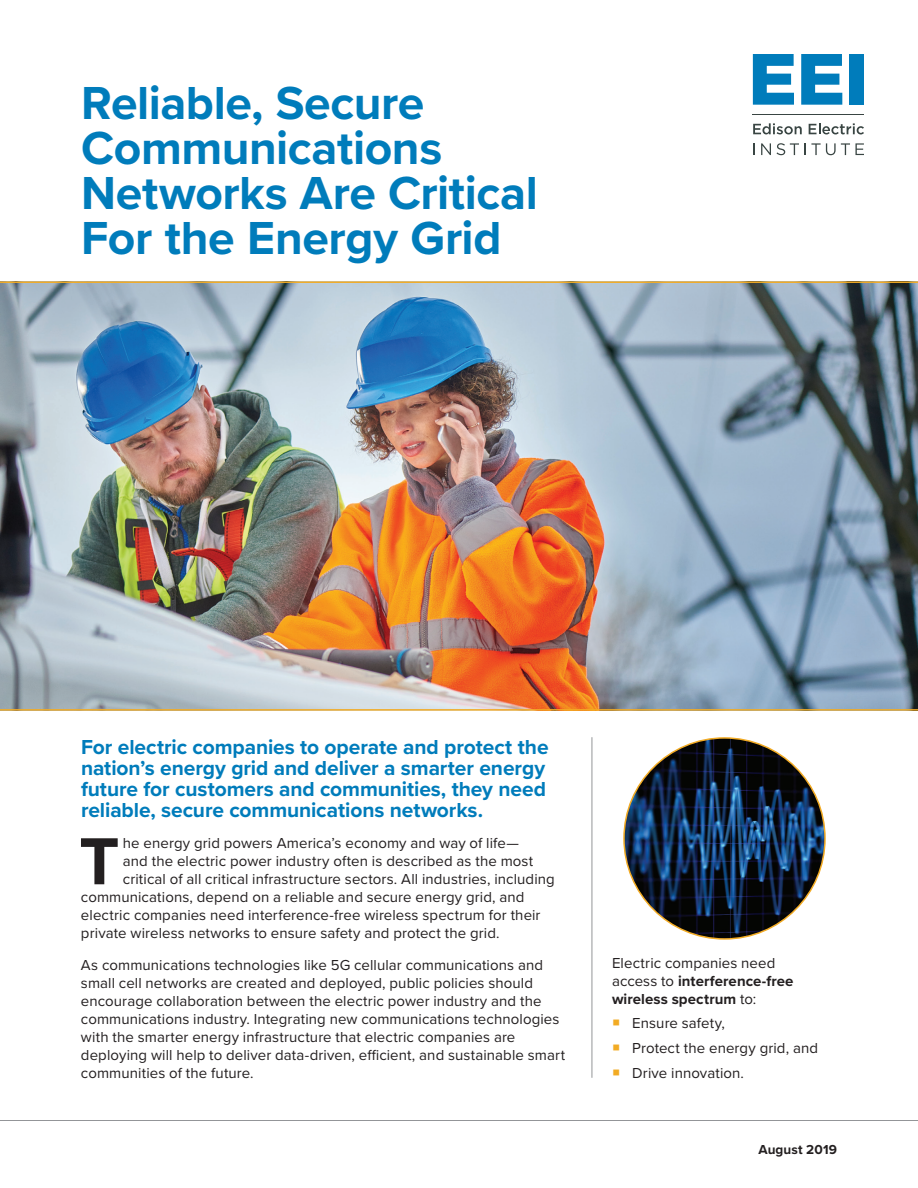
<style>
.page{position:relative;width:918px;height:1188px;background:#fff}
.page>*{position:absolute;margin:0;border:0;box-sizing:border-box;transform-origin:0 0}
.t1{font:700 69px "Proxima Nova";color:#231f20}
.t2{font:700 48px/45px "Proxima Nova";letter-spacing:-.01em;color:#007cbb}
.t3{font:700 21px/21px "Proxima Nova";letter-spacing:-.005em;color:#007cbb}
.t4{font:15px/18px "Proxima Nova";letter-spacing:.005em;color:#231f20}
.t5{font:700 15px/18px "Proxima Nova";letter-spacing:.005em;color:#231f20}
.t6{font:700 13.5px "Proxima Nova";letter-spacing:.01em;color:#231f20}
.s1{font-weight:400}
.s2{color:#f2ab24}
</style>
<div class="page">
<img style="left:0;top:281px;width:918px;height:430px">
<svg style="left:753px;top:54px;width:41px;height:51px"></svg>
<svg style="left:801px;top:54px;width:41px;height:51px"></svg>
<div style="left:850px;top:54px;width:14px;height:51px;background:#007cbb"></div>
<hr style="left:753px;top:114px;width:111px;height:1px;background:#394543">
<svg style="left:753px;top:143px;width:2px;height:12px"></svg>
<svg style="left:761px;top:143px;width:10px;height:12px"></svg>
<svg style="left:777px;top:143px;width:22px;height:12px"></svg>
<svg style="left:805px;top:143px;width:59px;height:12px"></svg>
<svg style="left:753px;top:123px;width:49px;height:11px"></svg>
<svg style="left:809px;top:123px;width:55px;height:11px"></svg>
<hr style="left:592px;top:737px;width:1px;height:341px;background:#939598">
<hr style="left:0;top:1120px;width:918px;height:1px;background:#939598">
<img style="left:624px;top:738px;width:201px;height:201px;border-radius:100px">
<h2 class="t2" style="left:81px;top:79px;width:458px">Reliable, Secure<br>Communications<br>Networks Are Critical<br>For the Energy Grid</h2>
<h3 class="t3" style="left:81px;top:736px;width:469px">For electric companies to operate and protect the nation’s energy grid and deliver a smarter energy future for customers and communities, they need reliable, secure communications networks.</h3>
<h1 class="t1" style="left:79px;top:810px;width:42px">T</h1>
<p class="t4" style="left:123px;top:834px;width:398px">he energy grid powers America’s economy and way of life—</p>
<p class="t4" style="left:123px;top:852px;width:412px">and the electric power industry often is described as the most</p>
<p class="t4" style="left:123px;top:870px;width:433px">critical of all critical infrastructure sectors. All industries, including</p>
<p class="t4" style="left:81px;top:888px;width:445px">communications, depend on a reliable and secure energy grid, and</p>
<p class="t4" style="left:81px;top:906px;width:461px">electric companies need interference-free wireless spectrum for their</p>
<p class="t4" style="left:81px;top:924px;width:420px">private wireless networks to ensure safety and protect the grid.</p>
<p class="t4" style="left:81px;top:955px;width:486px">As communications technologies like 5G cellular communications and small cell networks are created and deployed, public policies should encourage collaboration between the electric power industry and the communications industry. Integrating new communications technologies with the smarter energy infrastructure that electric companies are deploying will help to deliver data-driven, efficient, and sustainable smart communities of the future.</p>
<p class="t5" style="left:612px;top:953px;width:183px"><span class="s1">Electric companies need access to</span> interference-free wireless spectrum <span class="s1">to:</span></p>
<p class="t4" style="left:612px;top:1014px;width:114px"><span class="s2">○</span> Ensure safety,</p>
<p class="t4" style="left:612px;top:1038px;width:208px"><span class="s2">○</span> Protect the energy grid, and</p>
<p class="t4" style="left:612px;top:1063px;width:134px"><span class="s2">○</span> Drive innovation.</p>
<p class="t6" style="left:758px;top:1140px;width:80px">August 2019</p>
</div>
